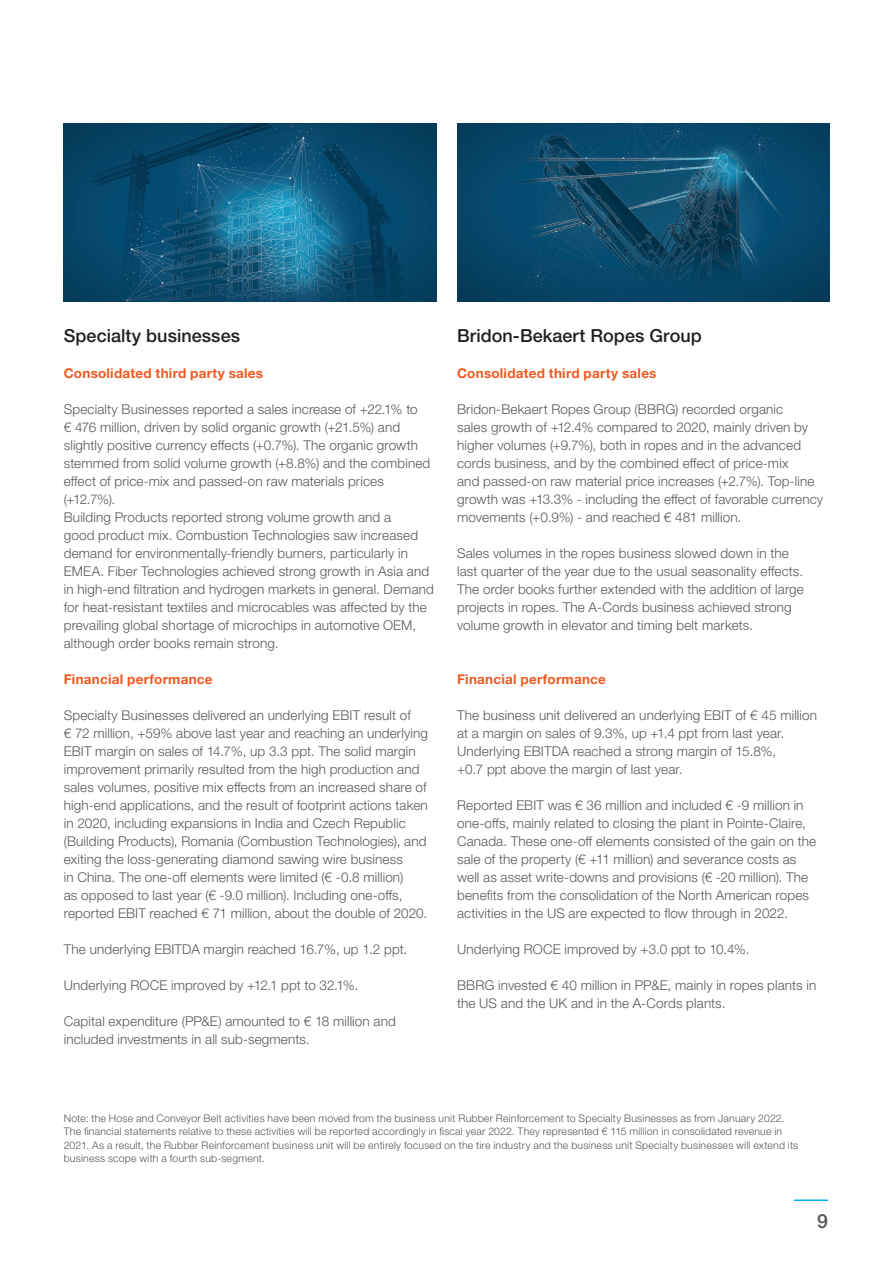
<style>
.page{position:relative;width:893px;height:1263px;background:#fff}
.page>*{position:absolute;margin:0;border:0;box-sizing:border-box;transform-origin:0 0}
.t1{font:500 19.5px "Helvetica Neue LTW1 G";color:#57585a}
.t2{font:500 18px "Helvetica Neue LTW1 G";letter-spacing:.005em;color:#231f20}
.t3{font:300 13.5px/18px "Helvetica Neue LTW1 G";letter-spacing:.01em;color:#57585a}
.t4{font:700 13.5px "Helvetica Neue LTW1 G";letter-spacing:.02em;color:#f15921}
.t5{font:300 10.5px/13.5px "Helvetica Neue LTW1 G";letter-spacing:.02em;color:#57585a}
</style>
<div class="page">
<hr style="left:794px;top:1199px;width:34px;height:2px;background:#00aeef">
<img style="left:64px;top:123px;width:373px;height:179px">
<img style="left:457px;top:123px;width:373px;height:179px">
<h2 class="t2" style="left:64px;top:325px;width:178px">Specialty businesses</h2>
<p class="t4" style="left:64px;top:365px;width:201px">Consolidated third party sales</p>
<p class="t3" style="left:64px;top:400px;width:372px">Specialty Businesses reported a sales increase of +22.1% to<br>€ 476 million, driven by solid organic growth (+21.5%) and slightly positive currency effects (+0.7%). The organic growth stemmed from solid volume growth (+8.8%) and the combined effect of price-mix and passed-on raw materials prices (+12.7%).<br>Building Products reported strong volume growth and a<br>good product mix. Combustion Technologies saw increased demand for environmentally-friendly burners, particularly in EMEA. Fiber Technologies achieved strong growth in Asia and in high-end filtration and hydrogen markets in general. Demand for heat-resistant textiles and microcables was affected by the prevailing global shortage of microchips in automotive OEM, although order books remain strong.</p>
<p class="t4" style="left:64px;top:671px;width:150px">Financial performance</p>
<p class="t3" style="left:64px;top:706px;width:366px">Specialty Businesses delivered an underlying EBIT result of<br>€ 72 million, +59% above last year and reaching an underlying EBIT margin on sales of 14.7%, up 3.3 ppt. The solid margin improvement primarily resulted from the high production and sales volumes, positive mix effects from an increased share of high-end applications, and the result of footprint actions taken in 2020, including expansions in India and Czech Republic (Building Products), Romania (Combustion Technologies), and exiting the loss-generating diamond sawing wire business<br>in China. The one-off elements were limited (€ -0.8 million)<br>as opposed to last year (€ -9.0 million). Including one-offs, reported EBIT reached € 71 million, about the double of 2020.</p>
<p class="t3" style="left:64px;top:940px;width:345px">The underlying EBITDA margin reached 16.7%, up 1.2 ppt.</p>
<p class="t3" style="left:64px;top:976px;width:296px">Underlying ROCE improved by +12.1 ppt to 32.1%.</p>
<p class="t3" style="left:64px;top:1012px;width:334px">Capital expenditure (PP&amp;E) amounted to € 18 million and included investments in all sub-segments.</p>
<h2 class="t2" style="left:457px;top:325px;width:246px">Bridon-Bekaert Ropes Group</h2>
<p class="t4" style="left:457px;top:365px;width:201px">Consolidated third party sales</p>
<p class="t3" style="left:457px;top:400px;width:367px">Bridon-Bekaert Ropes Group (BBRG) recorded organic<br>sales growth of +12.4% compared to 2020, mainly driven by higher volumes (+9.7%), both in ropes and in the advanced cords business, and by the combined effect of price-mix<br>and passed-on raw material price increases (+2.7%). Top-line growth was +13.3% - including the effect of favorable currency movements (+0.9%) - and reached € 481 million.</p>
<p class="t3" style="left:457px;top:544px;width:348px">Sales volumes in the ropes business slowed down in the last quarter of the year due to the usual seasonality effects.<br>The order books further extended with the addition of large projects in ropes. The A-Cords business achieved strong volume growth in elevator and timing belt markets.</p>
<p class="t4" style="left:457px;top:671px;width:150px">Financial performance</p>
<p class="t3" style="left:457px;top:706px;width:361px">The business unit delivered an underlying EBIT of € 45 million at a margin on sales of 9.3%, up +1.4 ppt from last year.<br>Underlying EBITDA reached a strong margin of 15.8%,<br>+0.7 ppt above the margin of last year.</p>
<p class="t3" style="left:457px;top:796px;width:361px">Reported EBIT was € 36 million and included € -9 million in one-offs, mainly related to closing the plant in Pointe-Claire, Canada. These one-off elements consisted of the gain on the sale of the property (€ +11 million) and severance costs as well as asset write-downs and provisions (€ -20 million). The benefits from the consolidation of the North American ropes activities in the US are expected to flow through in 2022.</p>
<p class="t3" style="left:457px;top:940px;width:294px">Underlying ROCE improved by +3.0 ppt to 10.4%.</p>
<p class="t3" style="left:457px;top:976px;width:361px">BBRG invested € 40 million in PP&amp;E, mainly in ropes plants in the US and the UK and in the A-Cords plants.</p>
<p class="t5" style="left:64px;top:1111px;width:736px">Note: the Hose and Conveyor Belt activities have been moved from the business unit Rubber Reinforcement to Specialty Businesses as from January 2022.<br>The financial statements relative to these activities will be reported accordingly in fiscal year 2022. They represented € 115 million in consolidated revenue in 2021. As a result, the Rubber Reinforcement business unit will be entirely focused on the tire industry and the business unit Specialty businesses will extend its business scope with a fourth sub-segment.</p>
<h1 class="t1" style="left:817px;top:1209px;width:12px">9</h1>
</div>
